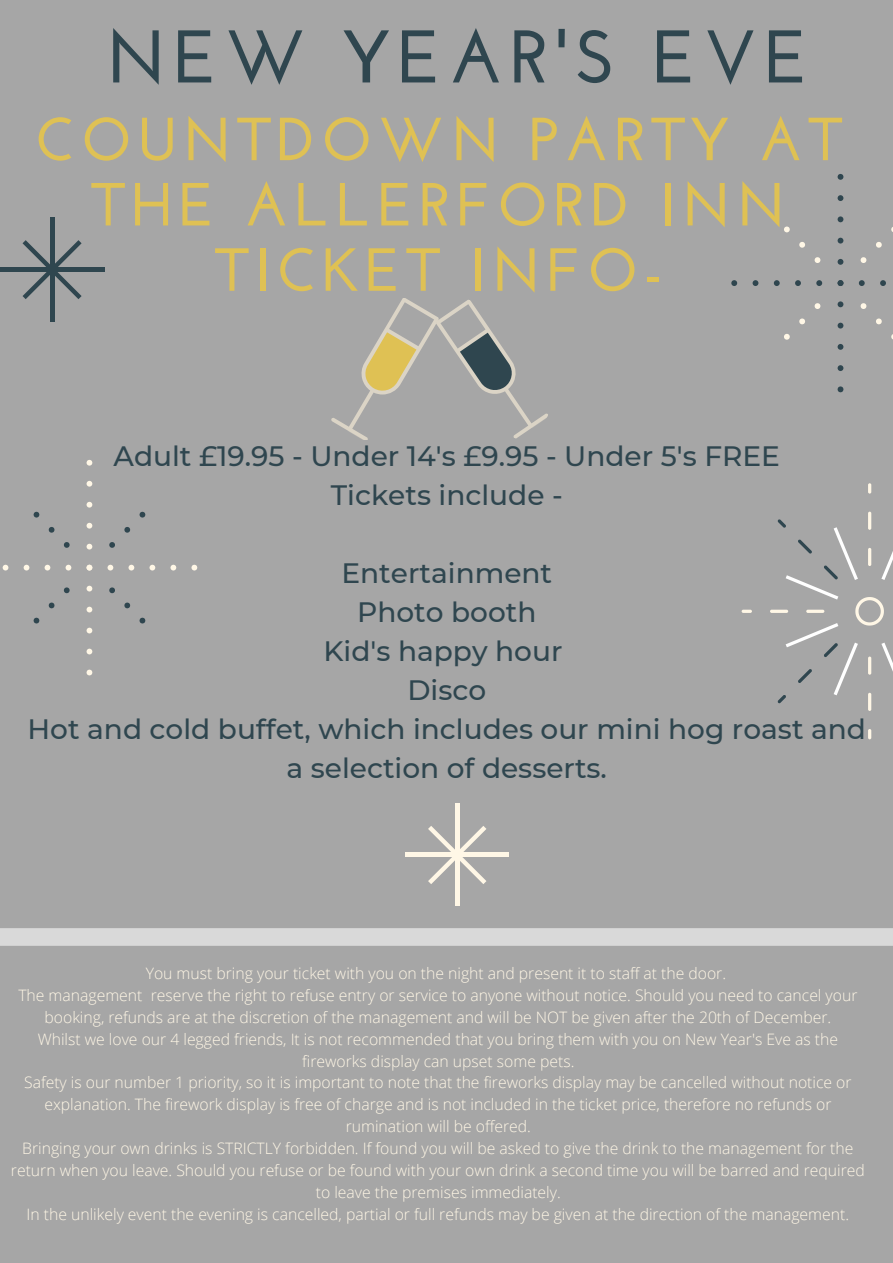
<style>
.page{position:relative;width:893px;height:1263px;background:#a6a6a6}
.page>*{position:absolute;margin:0;border:0;box-sizing:border-box;transform-origin:0 0}
.t1{font:700 74.4px "Josefin Sans";letter-spacing:.09em;color:#2f464f}
.t2{font:700 60.68px/65.2px "Josefin Sans";letter-spacing:.09em;color:#dfc154;text-align:center}
.t3{font:500 27.97px "Montserrat";color:#2f464f}
.t4{font:300 15.75px/22px "Open Sans";color:#fff7e6;text-align:center}
</style>
<div class="page">
<hr style="left:50px;top:218px;width:4px;height:104px;background:#2f464f">
<div style="left:0;top:267px;width:104px;height:5px;background:#2f464f"></div>
<svg style="left:23px;top:240px;width:59px;height:59px"></svg>
<svg style="left:331px;top:298px;width:217px;height:142px"></svg>
<svg style="left:837px;top:174px;width:6px;height:6px"></svg>
<svg style="left:837px;top:386px;width:6px;height:6px"></svg>
<svg style="left:731px;top:280px;width:6px;height:6px"></svg>
<svg style="left:752px;top:195px;width:141px;height:176px"></svg>
<hr style="left:455px;top:803px;width:4px;height:103px;background:#fff7e6">
<hr style="left:406px;top:853px;width:103px;height:4px;background:#fff7e6">
<svg style="left:428px;top:826px;width:58px;height:58px"></svg>
<svg style="left:868px;top:483px;width:3px;height:11px"></svg>
<hr style="left:868px;top:693px;width:3px;height:18px;background:#fff7e6;border-radius:2px">
<hr style="left:868px;top:512px;width:3px;height:18px;background:#fff7e6;border-radius:2px">
<svg style="left:868px;top:729px;width:3px;height:10px"></svg>
<hr style="left:770px;top:610px;width:18px;height:3px;background:#fff7e6;border-radius:2px">
<svg style="left:741px;top:610px;width:11px;height:3px"></svg>
<svg style="left:777px;top:519px;width:116px;height:184px"></svg>
<svg style="left:87px;top:460px;width:5px;height:6px"></svg>
<svg style="left:87px;top:670px;width:5px;height:5px"></svg>
<svg style="left:191px;top:565px;width:6px;height:5px"></svg>
<svg style="left:3px;top:481px;width:173px;height:173px"></svg>
<div style="left:0;top:928px;width:893px;height:18px;background:#d9d9d9"></div>
<p class="t1" style="left:106px;top:27px;width:704px">NEW YEAR'S EVE</p>
<p class="t2" style="left:35px;top:112px;width:808px">COUNTDOWN PARTY AT<br>THE ALLERFORD INN</p>
<p class="t2" style="left:215px;top:243px;width:448px">TICKET INFO-</p>
<p class="t3" style="left:114px;top:439px;width:668px">Adult £19.95 - Under 14's £9.95 - Under 5's FREE</p>
<p class="t3" style="left:331px;top:478px;width:233px">Tickets include -</p>
<p class="t3" style="left:341px;top:556px;width:212px">Entertainment</p>
<p class="t3" style="left:357px;top:595px;width:181px">Photo booth</p>
<p class="t3" style="left:323px;top:634px;width:240px">Kid's happy hour</p>
<p class="t3" style="left:407px;top:673px;width:80px">Disco</p>
<p class="t3" style="left:28px;top:712px;width:840px">Hot and cold buffet, which includes our mini hog roast and</p>
<p class="t3" style="left:287px;top:751px;width:322px">a selection of desserts.</p>
<p class="t4" style="left:146px;top:962px;width:582px">You must bring your ticket with you on the night and present it to staff at the door.</p>
<p class="t4" style="left:18px;top:983px;width:840px">The management reserve the right to refuse entry or service to anyone without notice. Should you need to cancel your booking, refunds are at the discretion of the management and will be NOT be given after the 20th of December.</p>
<p class="t4" style="left:38px;top:1027px;width:802px">Whilst we love our 4 legged friends, It is not recommended that you bring them with you on New Year's Eve as the fireworks display can upset some pets.</p>
<p class="t4" style="left:24px;top:1071px;width:829px">Safety is our number 1 priority, so it is important to note that the fireworks display may be cancelled without notice or explanation. The firework display is free of charge and is not included in the ticket price, therefore no refunds or rumination will be offered.</p>
<p class="t4" style="left:11px;top:1137px;width:855px">Bringing your own drinks is STRICTLY forbidden. If found you will be asked to give the drink to the management for the return when you leave. Should you refuse or be found with your own drink a second time you will be barred and required to leave the premises immediately.</p>
<p class="t4" style="left:27px;top:1203px;width:824px">In the unlikely event the evening is cancelled, partial or full refunds may be given at the direction of the management.</p>
</div>
